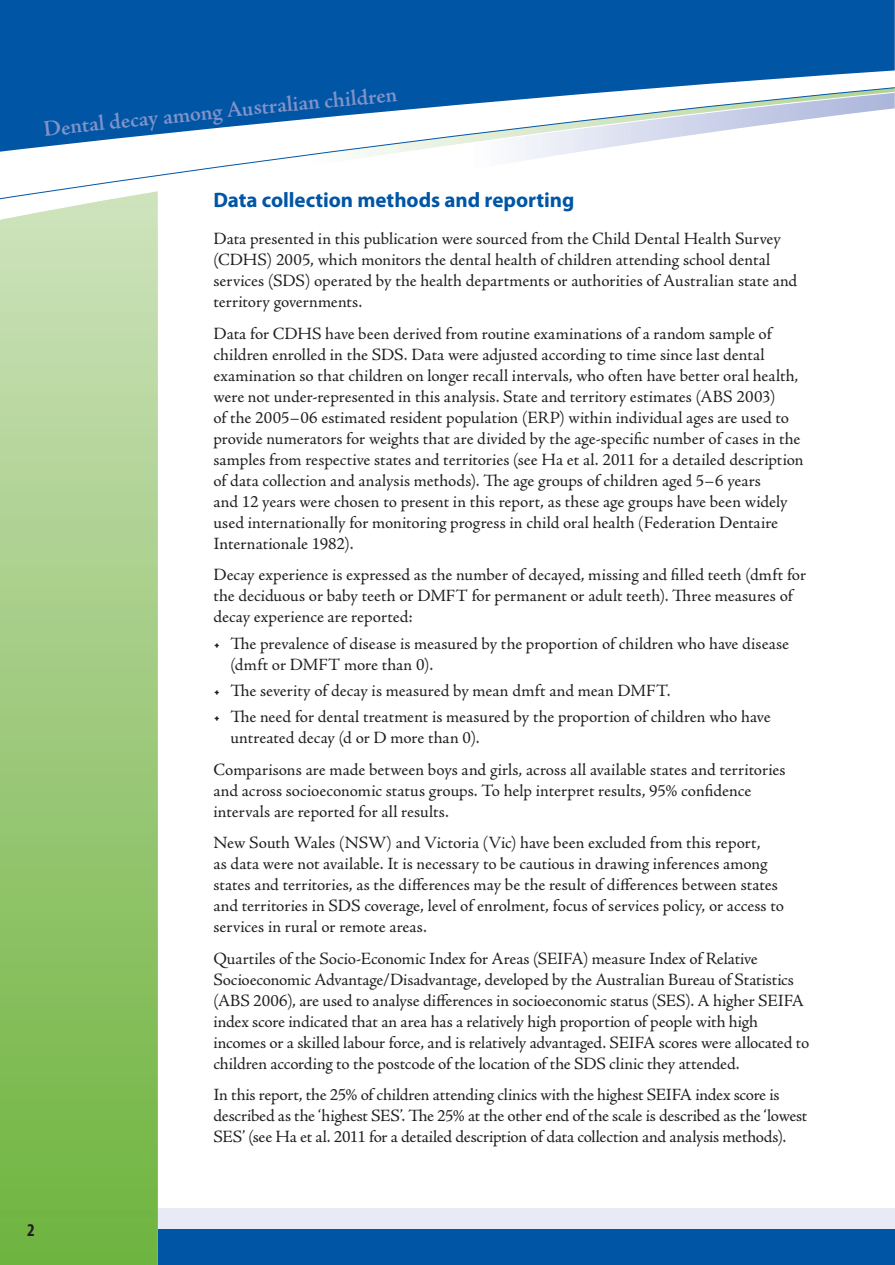
<style>
.page{position:relative;width:895px;height:1265px;background:#fff}
.page>*{position:absolute;margin:0;border:0;box-sizing:border-box;transform-origin:0 0}
.t1{font:600 22.5px "Adobe Jenson Pro";color:#8193c9}
.Heading_1{font:700 21px "Myriad Pro";letter-spacing:-.005em;color:#0155a5}
.t2{font:700 condensed 18px "Myriad Pro";color:#231f20}
.Body_text{font:17.25px/21px "Adobe Jenson Pro";color:#231f20}
.Bullet_1{font:17.25px/21px "Adobe Jenson Pro";color:#231f20}
</style>
<div class="page">
<svg style="left:894px;top:1208px;width:1px;height:21px"></svg>
<hr style="left:894px;top:1229px;width:1px;height:35px;background:#0155a5">
<div style="left:158px;top:1207px;width:736px;height:22px;background:#e8eaf5"></div>
<div style="left:158px;top:1229px;width:736px;height:35px;background:#0155a5"></div>
<svg style="left:0;top:224px;width:158px;height:1040px;background:#9cc97a"></svg>
<div style="left:0;top:0;width:893px;height:87px;background:#0155a5"></div>
<svg style="left:0;top:203px;width:158px;height:21px"></svg>
<svg style="left:0;top:87px;width:893px;height:116px"></svg>
<svg style="left:893px;top:0;width:2px;height:109px"></svg>
<p class="t1" style="left:276px;top:92px;width:128px;rotate:-5deg">DDDDD DDDDDDDD</p>
<p class="t1" style="left:42px;top:116px;width:245px;rotate:-6deg">D DDDDDDDDDD DD DDD D DDDD</p>
<p class="Heading_1" style="left:213px;top:186px;width:362px">Data collection methods and reporting</p>
<p class="Body_text" style="left:213px;top:228px;width:585px">Data presented in this publication were sourced from the Child Dental Health Survey (CDHS) 2005, which monitors the dental health of children attending school dental services (SDS) operated by the health departments or authorities of Australian state and territory governments.</p>
<p class="Body_text" style="left:213px;top:323px;width:591px">Data for CDHS have been derived from routine examinations of a random sample of children enrolled in the SDS. Data were adjusted according to time since last dental examination so that children on longer recall intervals, who often have better oral health, were not under-represented in this analysis. State and territory estimates (ABS 2003)<br>of the 2005–06 estimated resident population (ERP) within individual ages are used to provide numerators for weights that are divided by the age-specific number of cases in the samples from respective states and territories (see Ha et al. 2011 for a detailed description of data collection and analysis methods). The age groups of children aged 5–6 years<br>and 12 years were chosen to present in this report, as these age groups have been widely used internationally for monitoring progress in child oral health (Federation Dentaire Internationale 1982).</p>
<p class="Body_text" style="left:213px;top:564px;width:594px">Decay experience is expressed as the number of decayed, missing and filled teeth (dmft for the deciduous or baby teeth or DMFT for permanent or adult teeth). Three measures of decay experience are reported:</p>
<p class="Bullet_1" style="left:230px;top:632px;width:560px;text-indent:-17px">• The prevalence of disease is measured by the proportion of children who have disease (dmft or DMFT more than 0).</p>
<p class="Bullet_1" style="left:213px;top:680px;width:458px">• The severity of decay is measured by mean dmft and mean DMFT.</p>
<p class="Bullet_1" style="left:230px;top:706px;width:541px;text-indent:-17px">• The need for dental treatment is measured by the proportion of children who have untreated decay (d or D more than 0).</p>
<p class="Body_text" style="left:213px;top:758px;width:573px">Comparisons are made between boys and girls, across all available states and territories and across socioeconomic status groups. To help interpret results, 95% confidence intervals are reported for all results.</p>
<p class="Body_text" style="left:213px;top:832px;width:572px">New South Wales (NSW) and Victoria (Vic) have been excluded from this report,<br>as data were not available. It is necessary to be cautious in drawing inferences among states and territories, as the differences may be the result of differences between states and territories in SDS coverage, level of enrolment, focus of services policy, or access to services in rural or remote areas.</p>
<p class="Body_text" style="left:213px;top:947px;width:597px">Quartiles of the Socio-Economic Index for Areas (SEIFA) measure Index of Relative Socioeconomic Advantage/Disadvantage, developed by the Australian Bureau of Statistics (ABS 2006), are used to analyse differences in socioeconomic status (SES). A higher SEIFA index score indicated that an area has a relatively high proportion of people with high incomes or a skilled labour force, and is relatively advantaged. SEIFA scores were allocated to children according to the postcode of the location of the SDS clinic they attended.</p>
<p class="Body_text" style="left:213px;top:1084px;width:595px">In this report, the 25% of children attending clinics with the highest SEIFA index score is described as the ‘highest SES’. The 25% at the other end of the scale is described as the ‘lowest<br>SES’ (see Ha et al. 2011 for a detailed description of data collection and analysis methods).</p>
<p class="t2" style="left:27px;top:1218px;width:9px">2</p>
</div>
